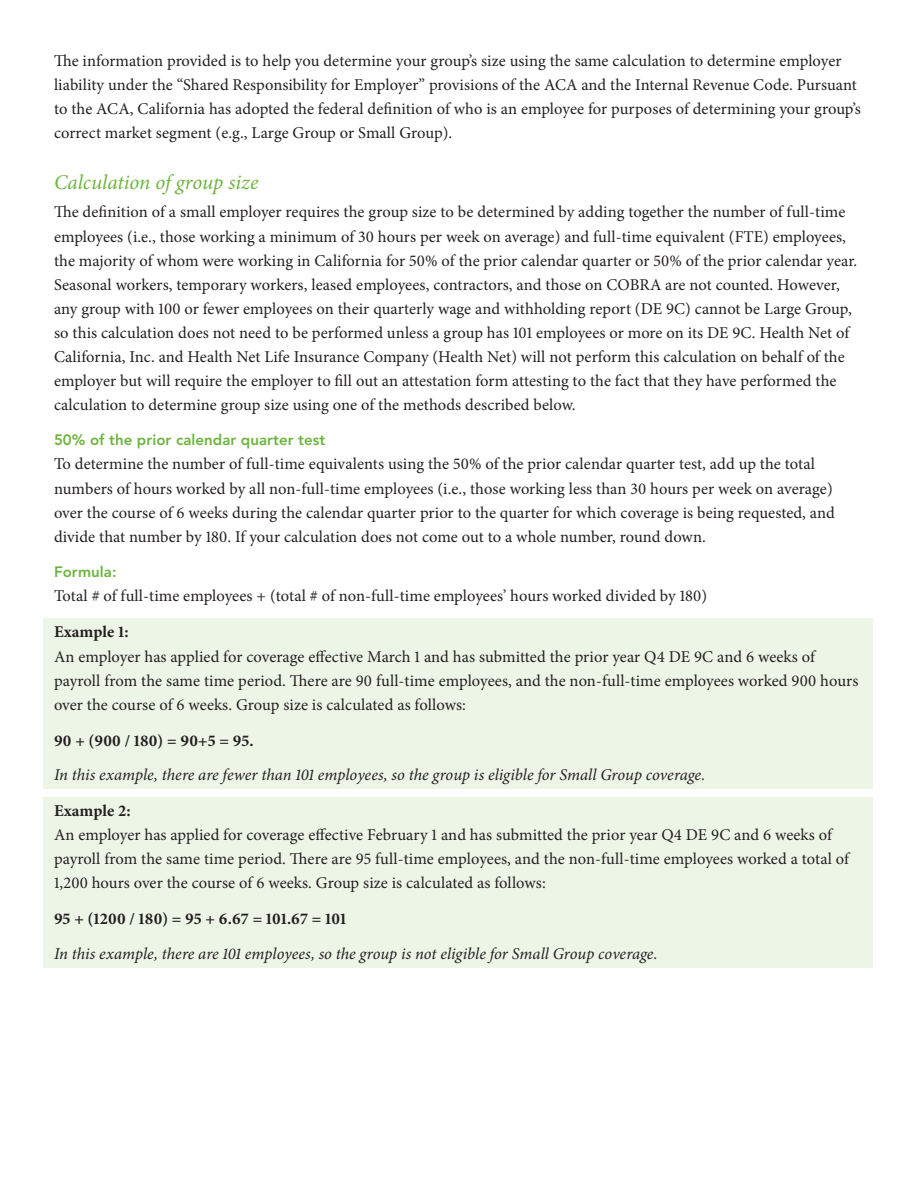
<style>
.page{position:relative;width:918px;height:1188px;background:#fff}
.page>*{position:absolute;margin:0;border:0;box-sizing:border-box;transform-origin:0 0}
.t1{font:italic 21px "Minion Pro";color:#6db43f}
.t2{font:16.5px/24px "Minion Pro";letter-spacing:.005em;color:#231f20}
.t3{font:italic 16.5px "Minion Pro";color:#231f20}
.t4{font:700 16.5px "Minion Pro";letter-spacing:.01em;color:#231f20}
.t5{font:800 15px "Avenir LT Std";letter-spacing:.005em;color:#6db43f}
</style>
<div class="page">
<div style="left:43px;top:797px;width:830px;height:171px;background:#edf5e7"></div>
<div style="left:43px;top:618px;width:830px;height:171px;background:#edf5e7"></div>
<p class="t2" style="left:54px;top:49px;width:808px">The information provided is to help you determine your group’s size using the same calculation to determine employer liability under the “Shared Responsibility for Employer” provisions of the ACA and the Internal Revenue Code. Pursuant to the ACA, California has adopted the federal definition of who is an employee for purposes of determining your group’s correct market segment (e.g., Large Group or Small Group).</p>
<p class="t1" style="left:54px;top:168px;width:206px">Calculation of group size</p>
<p class="t2" style="left:54px;top:200px;width:805px">The definition of a small employer requires the group size to be determined by adding together the number of full-time employees (i.e., those working a minimum of 30 hours per week on average) and full-time equivalent (FTE) employees, the majority of whom were working in California for 50% of the prior calendar quarter or 50% of the prior calendar year.<br>Seasonal workers, temporary workers, leased employees, contractors, and those on COBRA are not counted. However, any group with 100 or fewer employees on their quarterly wage and withholding report (DE 9C) cannot be Large Group, so this calculation does not need to be performed unless a group has 101 employees or more on its DE 9C. Health Net of California, Inc. and Health Net Life Insurance Company (Health Net) will not perform this calculation on behalf of the employer but will require the employer to fill out an attestation form attesting to the fact that they have performed the calculation to determine group size using one of the methods described below.</p>
<p class="t5" style="left:54px;top:431px;width:273px">50% of the prior calendar quarter test</p>
<p class="t2" style="left:54px;top:452px;width:782px">To determine the number of full-time equivalents using the 50% of the prior calendar quarter test, add up the total numbers of hours worked by all non-full-time employees (i.e., those working less than 30 hours per week on average) over the course of 6 weeks during the calendar quarter prior to the quarter for which coverage is being requested, and divide that number by 180. If your calculation does not come out to a whole number, round down.</p>
<p class="t5" style="left:54px;top:563px;width:64px">Formula:</p>
<p class="t2" style="left:54px;top:584px;width:655px">Total # of full-time employees + (total # of non-full-time employees’ hours worked divided by 180)</p>
<p class="t4" style="left:54px;top:621px;width:76px">Example 1:</p>
<p class="t2" style="left:54px;top:644px;width:806px">An employer has applied for coverage effective March 1 and has submitted the prior year Q4 DE 9C and 6 weeks of payroll from the same time period. There are 90 full-time employees, and the non-full-time employees worked 900 hours over the course of 6 weeks. Group size is calculated as follows:</p>
<p class="t4" style="left:54px;top:729px;width:201px">90 + (900 / 180) = 90+5 = 95.</p>
<p class="t3" style="left:54px;top:763px;width:653px">In this example, there are fewer than 101 employees, so the group is eligible for Small Group coverage.</p>
<p class="t4" style="left:54px;top:799px;width:78px">Example 2:</p>
<p class="t2" style="left:54px;top:823px;width:797px">An employer has applied for coverage effective February 1 and has submitted the prior year Q4 DE 9C and 6 weeks of payroll from the same time period. There are 95 full-time employees, and the non-full-time employees worked a total of<br>1,200 hours over the course of 6 weeks. Group size is calculated as follows:</p>
<p class="t4" style="left:54px;top:907px;width:294px">95 + (1200 / 180) = 95 + 6.67 = 101.67 = 101</p>
<p class="t3" style="left:54px;top:942px;width:605px">In this example, there are 101 employees, so the group is not eligible for Small Group coverage.</p>
</div>
